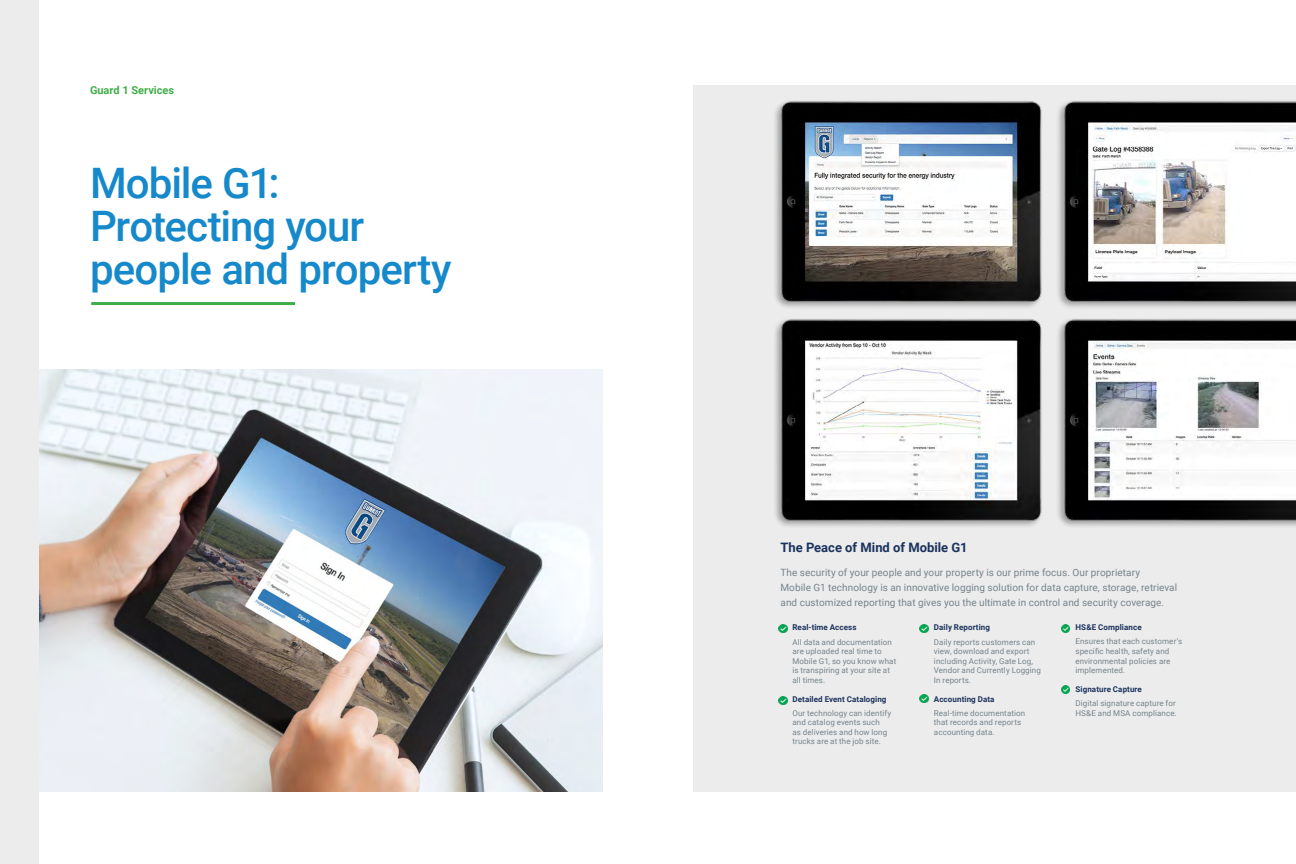
<style>
.page{position:relative;width:1296px;height:864px;background:#fff}
.page>*{position:absolute;margin:0;border:0;box-sizing:border-box;transform-origin:0 0}
.t1{font:500 42px/43px "Roboto";letter-spacing:-.025em;color:#1689ca}
.t2{font:700 13px "Roboto";color:#1a325d}
.t3{font:700 11px "Roboto";color:#41ad49}
.t4{font:10px/15px "Roboto";letter-spacing:.005em;color:#76848b}
.t5{font:8px/9.6px "Roboto";letter-spacing:.01em;color:#76848b}
.t6{font:700 8px "Roboto";letter-spacing:.01em;color:#1a325d}
</style>
<div class="page">
<div style="left:693px;top:86px;width:603px;height:706px;background:#ececec"></div>
<img style="left:39px;top:369px;width:564px;height:423px">
<hr style="left:91px;top:302px;width:204px;height:3px;background:#41ad49">
<svg style="left:779px;top:625px;width:8px;height:8px"></svg>
<svg style="left:920px;top:625px;width:8px;height:8px"></svg>
<svg style="left:1062px;top:625px;width:8px;height:8px"></svg>
<svg style="left:779px;top:696px;width:8px;height:8px"></svg>
<svg style="left:920px;top:694px;width:8px;height:9px"></svg>
<svg style="left:1062px;top:685px;width:8px;height:8px"></svg>
<img style="left:775px;top:101px;width:266px;height:207px">
<img style="left:775px;top:319px;width:266px;height:208px">
<img style="left:1041px;top:101px;width:255px;height:207px">
<img style="left:1041px;top:319px;width:255px;height:208px">
<div style="left:0;top:0;width:39px;height:864px;background:#ececec"></div>
<h3 class="t3" style="left:90px;top:82px;width:86px">Guard 1 Services</h3>
<h1 class="t1" style="left:90px;top:160px;width:363px">Mobile G1:<br>Protecting your people and property</h1>
<h2 class="t2" style="left:780px;top:538px;width:189px">The Peace of Mind of Mobile G1</h2>
<p class="t4" style="left:780px;top:564px;width:398px">The security of your people and your property is our prime focus. Our proprietary<br>Mobile G1 technology is an innovative logging solution for data capture, storage, retrieval and customized reporting that gives you the ultimate in control and security coverage.</p>
<p class="t6" style="left:792px;top:622px;width:66px">Real-time Access</p>
<p class="t5" style="left:792px;top:637px;width:105px">All data and documentation are uploaded real time to<br>Mobile G1, so you know what is transpiring at your site at all times.</p>
<p class="t6" style="left:792px;top:693px;width:96px">Detailed Event Cataloging</p>
<p class="t5" style="left:792px;top:708px;width:100px">Our technology can identify and catalog events such<br>as deliveries and how long trucks are at the job site.</p>
<p class="t6" style="left:1075px;top:622px;width:68px">HS&amp;E Compliance</p>
<p class="t5" style="left:1075px;top:637px;width:108px">Ensures that each customer’s specific health, safety and environmental policies are implemented.</p>
<p class="t6" style="left:1075px;top:683px;width:68px">Signature Capture</p>
<p class="t5" style="left:1075px;top:698px;width:103px">Digital signature capture for<br>HS&amp;E and MSA compliance.</p>
<p class="t6" style="left:934px;top:622px;width:58px">Daily Reporting</p>
<p class="t5" style="left:934px;top:637px;width:108px">Daily reports customers can view, download and export including Activity, Gate Log,<br>Vendor and Currently Logging<br>In reports.</p>
<p class="t6" style="left:934px;top:693px;width:62px">Accounting Data</p>
<p class="t5" style="left:934px;top:708px;width:93px">Real-time documentation that records and reports accounting data.</p>
</div>
